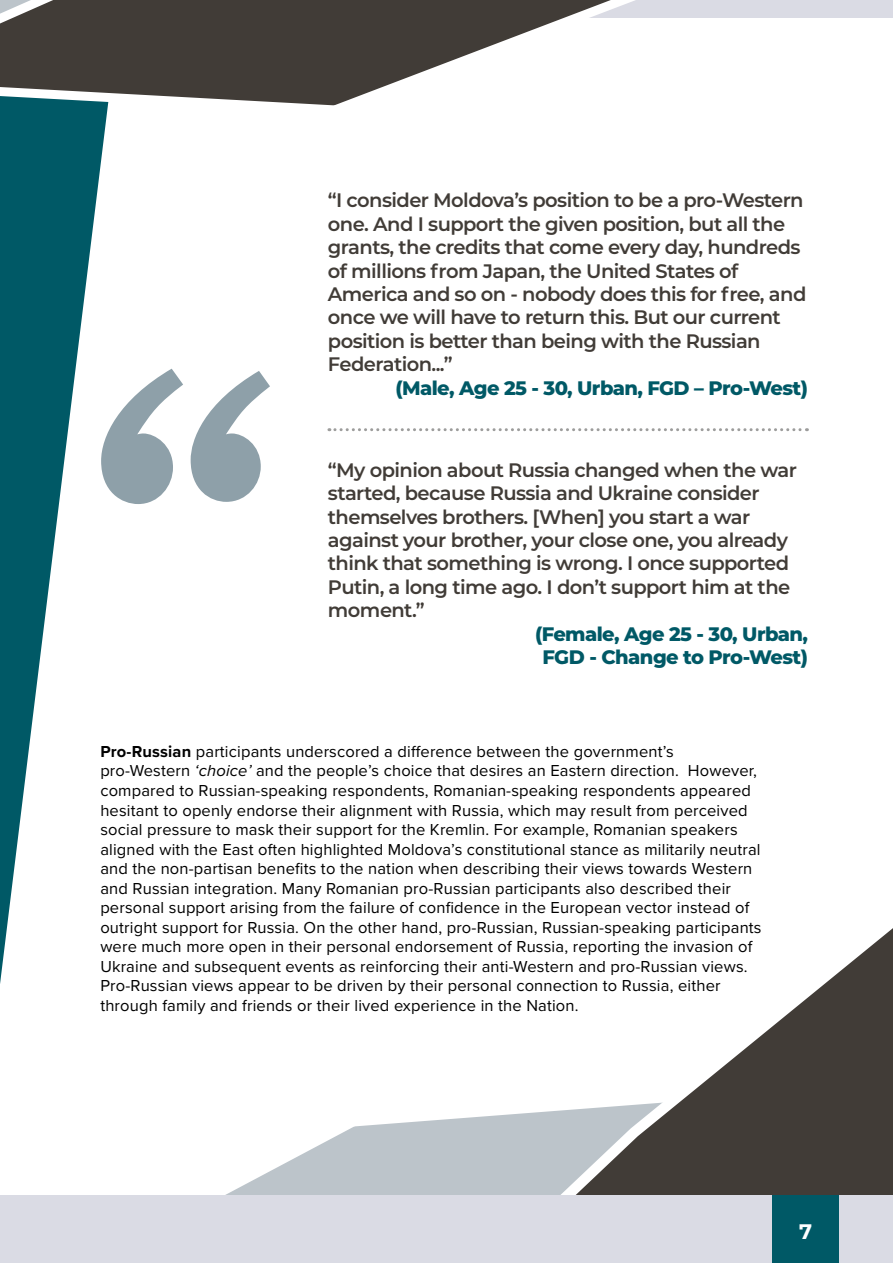
<style>
.page{position:relative;width:893px;height:1263px;background:#fff}
.page>*{position:absolute;margin:0;border:0;box-sizing:border-box;transform-origin:0 0}
.t1{font:700 21px "Montserrat";color:#fff}
.t2{font:600 19.5px/23.4px "Montserrat";letter-spacing:-.03em;color:#413c37}
.t3{font:800 19.5px/23.4px "Montserrat";letter-spacing:-.03em;color:#005966;text-align:center}
.t4{font:16.5px/19.5px "Proxima Nova";letter-spacing:.01em;color:#000}
.s1{font-weight:700}
.s2{font-style:italic}
</style>
<div class="page">
<svg style="left:0;top:240px;width:92px;height:744px"></svg>
<svg style="left:235px;top:0;width:658px;height:106px"></svg>
<svg style="left:225px;top:1153px;width:80px;height:42px"></svg>
<svg style="left:305px;top:928px;width:588px;height:267px"></svg>
<svg style="left:0;top:0;width:235px;height:240px"></svg>
<svg style="left:101px;top:369px;width:169px;height:135px"></svg>
<div style="left:0;top:1195px;width:893px;height:68px;background:#dadbe4"></div>
<div style="left:772px;top:1195px;width:67px;height:68px;background:#005966"></div>
<svg style="left:329px;top:428px;width:478px;height:3px"></svg>
<p class="t2" style="left:328px;top:188px;width:480px">“I consider Moldova’s position to be a pro-Western one. And I support the given position, but all the grants, the credits that come every day, hundreds of millions from Japan, the United States of America and so on - nobody does this for free, and once we will have to return this. But our current position is better than being with the Russian Federation...”</p>
<p class="t3" style="left:395px;top:375px;width:414px">(Male, Age 25 - 30, Urban, FGD – Pro-West)</p>
<p class="t2" style="left:328px;top:457px;width:470px">“My opinion about Russia changed when the war started, because Russia and Ukraine consider themselves brothers. [When] you start a war against your brother, your close one, you already think that something is wrong. I once supported Putin, a long time ago. I don’t support him at the moment.”</p>
<p class="t3" style="left:535px;top:621px;width:274px">(Female, Age 25 - 30, Urban,<br>FGD - Change to Pro-West)</p>
<p class="t4" style="left:100px;top:741px;width:663px"><span class="s1">Pro-Russian</span> participants underscored a difference between the government’s pro-Western <span class="s2">‘choice’</span> and the people’s choice that desires an Eastern direction. However, compared to Russian-speaking respondents, Romanian-speaking respondents appeared hesitant to openly endorse their alignment with Russia, which may result from perceived social pressure to mask their support for the Kremlin. For example, Romanian speakers aligned with the East often highlighted Moldova’s constitutional stance as militarily neutral and the non-partisan benefits to the nation when describing their views towards Western and Russian integration. Many Romanian pro-Russian participants also described their personal support arising from the failure of confidence in the European vector instead of outright support for Russia. On the other hand, pro-Russian, Russian-speaking participants were much more open in their personal endorsement of Russia, reporting the invasion of Ukraine and subsequent events as reinforcing their anti-Western and pro-Russian views.<br>Pro-Russian views appear to be driven by their personal connection to Russia, either through family and friends or their lived experience in the Nation.</p>
<p class="t1" style="left:799px;top:1216px;width:15px">7</p>
</div>
